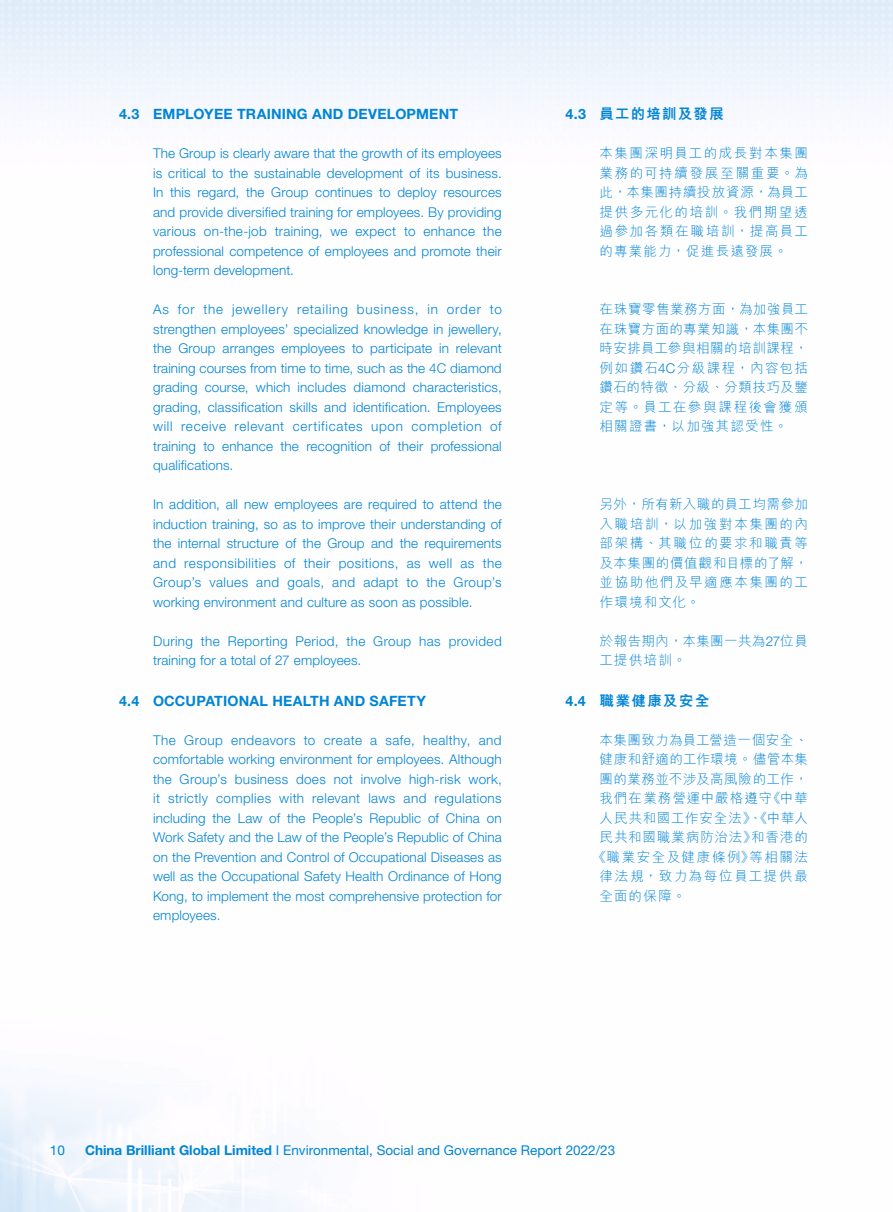
<style>
.page{position:relative;width:893px;height:1212px;background:#fff}
.page>*{position:absolute;margin:0;border:0;box-sizing:border-box;transform-origin:0 0}
.t1{font:700 14.25px "Helvetica Neue LT Std";letter-spacing:.015em;color:#0085d6}
.t2{font:800 14.25px "M Hei HK";letter-spacing:.11em;color:#0085d6}
.t3{font:300 13.5px/19.5px "Helvetica Neue LT Std";letter-spacing:.01em;color:#0085d6;text-align:justify}
.t4{font:300 13.5px/19.5px "M Hei HK";letter-spacing:.075em;color:#0085d6;text-align:justify}
.t5{font:13.5px "Helvetica Neue LT Std";color:#0085d6}
.t6{font:300 13.5px "M Hei HK";letter-spacing:.035em;color:#0085d6}
.t7{font:300 13.5px/19.5px "M Hei HK";letter-spacing:.04em;color:#0085d6}
.t8{font:300 13.5px "M Hei HK";letter-spacing:.025em;color:#0085d6}
.t9{font:300 13.5px "M Hei HK";letter-spacing:.115em;color:#0085d6}
.t10{font:300 13.5px "M Hei HK";letter-spacing:.135em;color:#0085d6}
.s1{font-family:"Helvetica Neue LT Std";font-weight:700}
.s2{font-family:"Helvetica Neue LT Std"}
.s3{font-weight:700}
</style>
<div class="page">
<p class="t1" style="left:119px;top:105px;width:341px">4.3 EMPLOYEE TRAINING AND DEVELOPMENT</p>
<p class="t3" style="left:153px;top:143px;width:350px">The Group is clearly aware that the growth of its employees is critical to the sustainable development of its business.<br>In this regard, the Group continues to deploy resources and provide diversified training for employees. By providing various on-the-job training, we expect to enhance the professional competence of employees and promote their long-term development.</p>
<p class="t3" style="left:153px;top:299px;width:350px">As for the jewellery retailing business, in order to strengthen employees’ specialized knowledge in jewellery, the Group arranges employees to participate in relevant training courses from time to time, such as the 4C diamond grading course, which includes diamond characteristics, grading, classification skills and identification. Employees will receive relevant certificates upon completion of training to enhance the recognition of their professional qualifications.</p>
<p class="t3" style="left:153px;top:494px;width:350px">In addition, all new employees are required to attend the induction training, so as to improve their understanding of the internal structure of the Group and the requirements and responsibilities of their positions, as well as the Group’s values and goals, and adapt to the Group’s working environment and culture as soon as possible.</p>
<p class="t3" style="left:153px;top:631px;width:350px">During the Reporting Period, the Group has provided training for a total of 27 employees.</p>
<p class="t1" style="left:119px;top:692px;width:308px">4.4 OCCUPATIONAL HEALTH AND SAFETY</p>
<p class="t3" style="left:153px;top:730px;width:350px">The Group endeavors to create a safe, healthy, and comfortable working environment for employees. Although the Group’s business does not involve high-risk work, it strictly complies with relevant laws and regulations including the Law of the People’s Republic of China on Work Safety and the Law of the People’s Republic of China on the Prevention and Control of Occupational Diseases as well as the Occupational Safety Health Ordinance of Hong Kong, to implement the most comprehensive protection for employees.</p>
<p class="t2" style="left:566px;top:107px;width:160px"><span class="s1">4.3</span> 員工的培訓及發展</p>
<p class="t4" style="left:600px;top:143px;width:210px">本集團深明員工的成長對本集團業務的可持續發展至關重要。為此，本集團持續投放資源，為員工提供多元化的培訓。我們期望透過參加各類在職培訓，提高員工的專業能力，促進長遠發展。</p>
<p class="t4" style="left:600px;top:299px;width:210px">在珠寶零售業務方面，為加強員工在珠寶方面的專業知識，本集團不時安排員工參與相關的培訓課程，例如鑽石<span class="s2">4C</span>分級課程，內容包括鑽石的特徵、分級、分類技巧及鑒定等。員工在參與課程後會獲頒相關證書，以加強其認受性。</p>
<p class="t4" style="left:600px;top:494px;width:210px">另外，所有新入職的員工均需參加入職培訓，以加強對本集團的內部架構、其職位的要求和職責等及本集團的價值觀和目標的了解，並協助他們及早適應本集團的工作環境和文化。</p>
<p class="t7" style="left:600px;top:631px;width:210px">於報告期內，本集團一共為<span class="s2">27</span>位員工提供培訓。</p>
<p class="t2" style="left:566px;top:693px;width:145px"><span class="s1">4.4</span> 職業健康及安全</p>
<p class="t6" style="left:600px;top:733px;width:210px">本集團致力為員工營造一個安全、</p>
<p class="t8" style="left:600px;top:752px;width:210px">健康和舒適的工作環境。儘管本集</p>
<p class="t6" style="left:600px;top:772px;width:210px">團的業務並不涉及高風險的工作，</p>
<p class="t4" style="left:600px;top:788px;width:210px">我們在業務營運中嚴格遵守《中華</p>
<p class="t4" style="left:600px;top:808px;width:210px">人民共和國工作安全法》、《中華人</p>
<p class="t4" style="left:600px;top:827px;width:210px">民共和國職業病防治法》和香港的</p>
<p class="t9" style="left:593px;top:850px;width:217px">《職業安全及健康條例》等相關法</p>
<p class="t10" style="left:600px;top:869px;width:210px">律法規，致力為每位員工提供最</p>
<p class="t4" style="left:600px;top:886px;width:88px">全面的保障。</p>
<p class="t5" style="left:50px;top:1142px;width:17px">10</p>
<p class="t5" style="left:85px;top:1142px;width:532px"><span class="s3">China Brilliant Global Limited</span> I Environmental, Social and Governance Report 2022/23</p>
</div>
